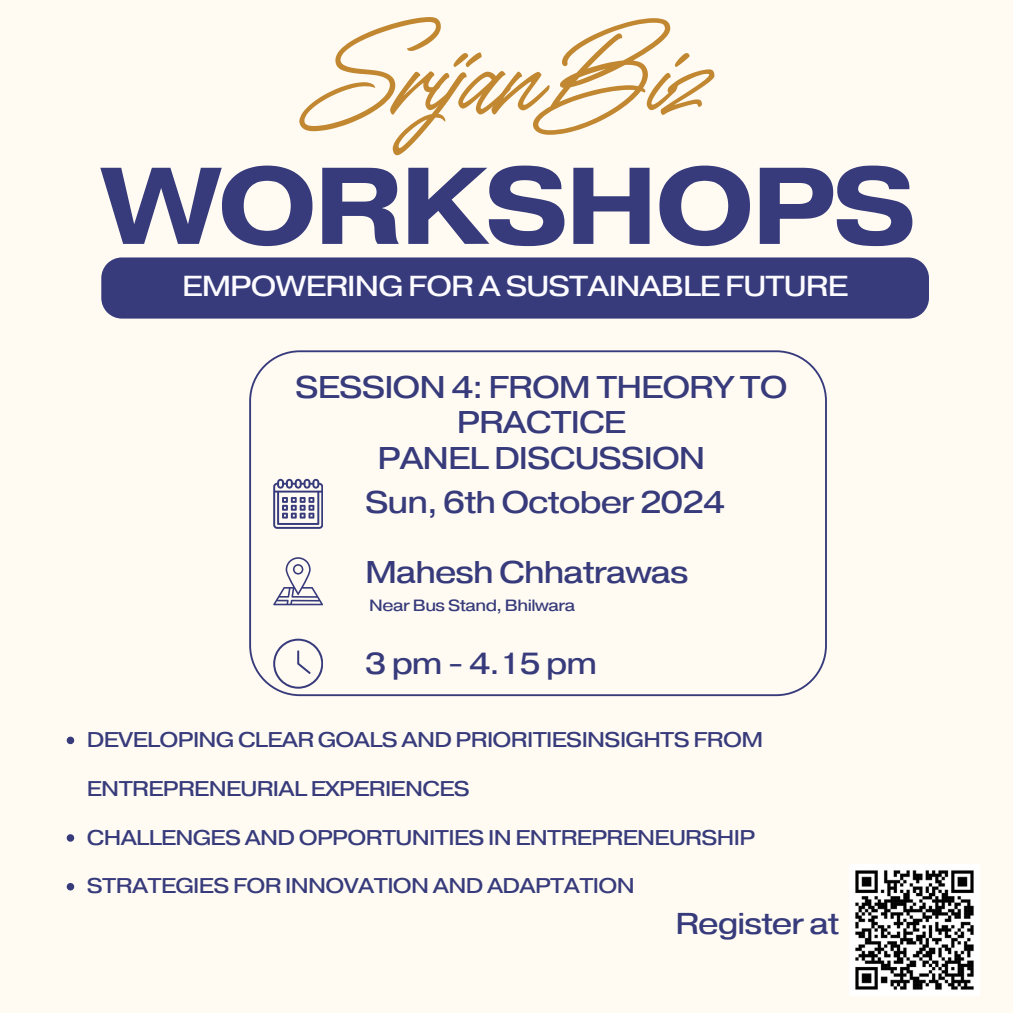
<style>
.page{position:relative;width:1013px;height:1013px;background:#fff}
.page>*{position:absolute;margin:0;border:0;box-sizing:border-box;transform-origin:0 0}
.t1{font:700 108.75px "Pragmatica Ext";letter-spacing:-.03em;color:#373b7b}
.t2{font:95px "TY Script";letter-spacing:-.03em;color:#c18731}
.t3{font:31.25px/35.6px "Pragmatica Ext";letter-spacing:-.03em;color:#373b7b;text-align:center}
.t4{font:30.38px "Pragmatica Ext";color:#373b7b}
.t5{font:30px "Pragmatica Ext";letter-spacing:-.03em;color:#373b7b}
.t6{font:28.75px "Pragmatica Ext";letter-spacing:-.03em;color:#fcfbff}
.t7{font:21.25px "Pragmatica Ext";letter-spacing:-.03em;color:#373b7b}
.t8{font:16.25px "Pragmatica Ext";letter-spacing:-.03em;color:#373b7b}
</style>
<div class="page">
<div style="left:0;top:0;width:1012px;height:1012px;background:#fffbf3"></div>
<div style="left:101px;top:257px;width:828px;height:61px;background:#373b7b"></div>
<svg style="left:249px;top:350px;width:578px;height:346px"></svg>
<svg style="left:273px;top:479px;width:50px;height:49px"></svg>
<svg style="left:273px;top:638px;width:50px;height:50px"></svg>
<svg style="left:273px;top:557px;width:50px;height:48px"></svg>
<svg style="left:67px;top:736px;width:7px;height:8px"></svg>
<svg style="left:67px;top:834px;width:7px;height:7px"></svg>
<svg style="left:67px;top:883px;width:7px;height:7px"></svg>
<img style="left:849px;top:864px;width:130px;height:131px">
<p class="t2" style="left:313px;top:20px;width:394px">Srijan Biz</p>
<h2 class="t1" style="left:101px;top:135px;width:816px">WORKSHOPS</h2>
<h4 class="t6" style="left:182px;top:267px;width:667px">EMPOWERING FOR A SUSTAINABLE FUTURE</h4>
<h4 class="t3" style="left:295px;top:370px;width:494px">SESSION 4: FROM THEORY TO<br>PRACTICE<br>PANEL DISCUSSION</h4>
<h1 class="t3" style="left:365px;top:486px;width:361px">Sun, 6th October 2024</h1>
<h3 class="t3" style="left:365px;top:556px;width:325px">Mahesh Chhatrawas</h3>
<p class="t8" style="left:369px;top:594px;width:207px">Near Bus Stand, Bhilwara</p>
<h3 class="t4" style="left:365px;top:643px;width:234px">3 pm - 4.15 pm</h3>
<p class="t7" style="left:87px;top:725px;width:677px">DEVELOPING CLEAR GOALS AND PRIORITIESINSIGHTS FROM</p>
<p class="t7" style="left:87px;top:774px;width:384px">ENTREPRENEURIAL EXPERIENCES</p>
<p class="t7" style="left:87px;top:823px;width:669px">CHALLENGES AND OPPORTUNITIES IN ENTREPRENEURSHIP</p>
<h4 class="t7" style="left:87px;top:871px;width:549px">STRATEGIES FOR INNOVATION AND ADAPTATION</h4>
<p class="t5" style="left:675px;top:904px;width:165px">Register at</p>
</div>
